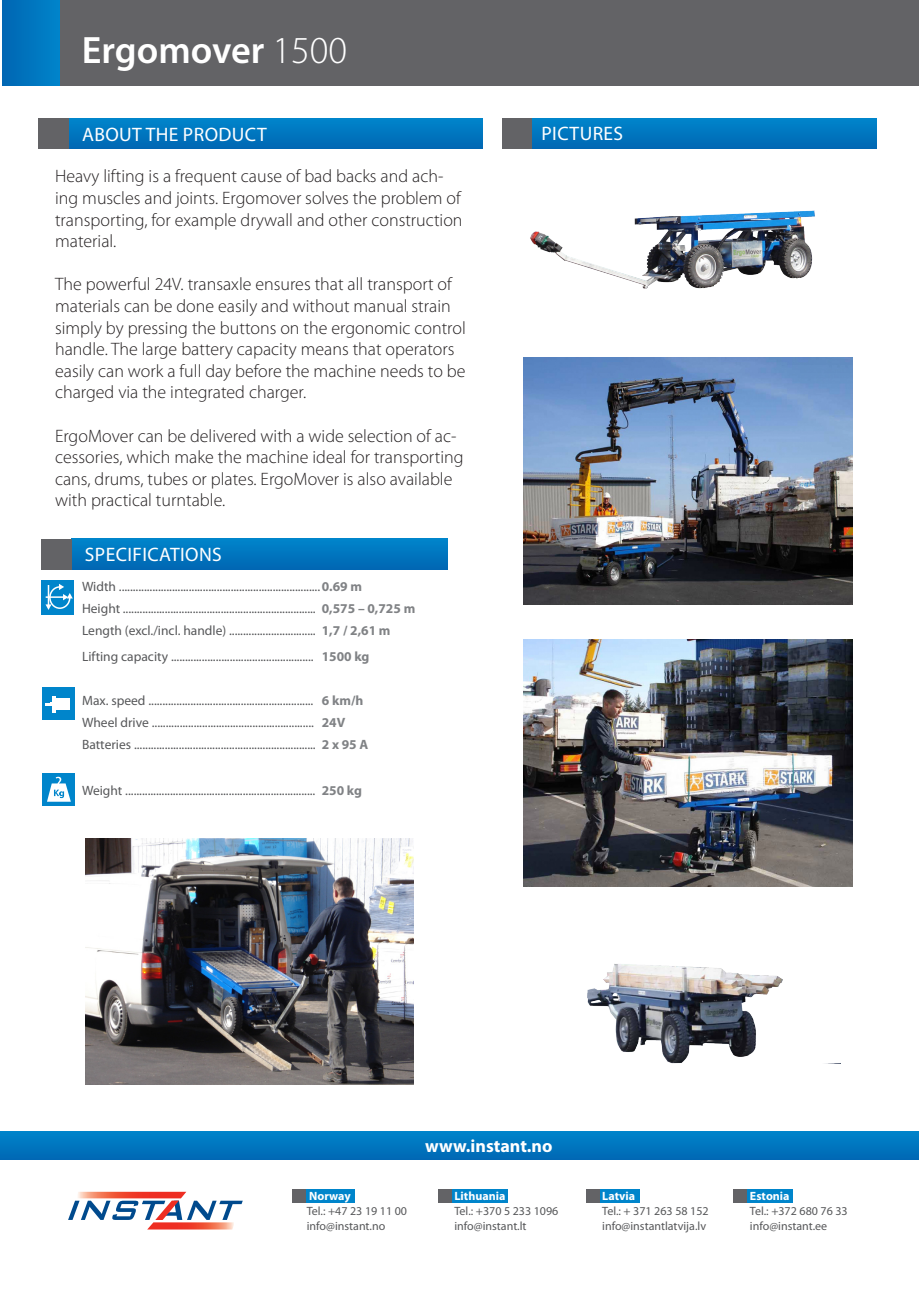
<style>
.page{position:relative;width:919px;height:1289px;background:#fff}
.page>*{position:absolute;margin:0;border:0;box-sizing:border-box;transform-origin:0 0}
.t1{font:600 38.25px "Myriad Pro";color:#fff}
.t2{font:19.5px "Myriad Pro";letter-spacing:.02em;color:#fff}
.t3{font:300 18px/21.6px "Myriad Pro";color:#231f20}
.t4{font:700 18px "Myriad Pro";color:#fff}
.t5{font:13.5px "Myriad Pro";color:#57585a}
.t6{font:700 13.5px "Myriad Pro";color:#808285}
.t7{font:12px "Myriad Pro";color:#57585a}
.t8{font:700 12px "Myriad Pro";color:#fff}
.s1{font-weight:300}
.s2{font-weight:700;color:#808285}
</style>
<div class="page">
<svg style="left:71px;top:538px;width:377px;height:14px"></svg>
<div style="left:68px;top:119px;width:415px;height:30px;background:linear-gradient(to right,#0075be,#0075be)"></div>
<div style="left:38px;top:119px;width:30px;height:30px;background:#636366"></div>
<div style="left:532px;top:119px;width:344px;height:30px;background:linear-gradient(to right,#0075be,#0075be)"></div>
<div style="left:502px;top:119px;width:30px;height:30px;background:#636366"></div>
<div style="left:0;top:1131px;width:918px;height:28px;background:linear-gradient(to right,#0076bf,#0076bf)"></div>
<div style="left:292px;top:1189px;width:14px;height:13px;background:#636366"></div>
<div style="left:438px;top:1189px;width:14px;height:13px;background:#636366"></div>
<div style="left:585px;top:1189px;width:15px;height:13px;background:#636366"></div>
<div style="left:733px;top:1189px;width:14px;height:13px;background:#636366"></div>
<div style="left:306px;top:1189px;width:48px;height:13px;background:#0085cb"></div>
<div style="left:452px;top:1189px;width:56px;height:13px;background:#0085cb"></div>
<div style="left:600px;top:1189px;width:39px;height:13px;background:#0085cb"></div>
<div style="left:747px;top:1189px;width:45px;height:13px;background:#0085cb"></div>
<svg style="left:68px;top:1191px;width:175px;height:38px"></svg>
<div style="left:60px;top:0;width:858px;height:85px;background:#636366"></div>
<div style="left:2px;top:0;width:58px;height:85px;background:linear-gradient(to right,#0166b2,#0084ca)"></div>
<div style="left:71px;top:539px;width:376px;height:30px;background:linear-gradient(to right,#0075bf,#0075bf)"></div>
<div style="left:41px;top:539px;width:30px;height:30px;background:#636366"></div>
<div style="left:42px;top:580px;width:32px;height:34px;background:#0085cb"></div>
<svg style="left:45px;top:584px;width:28px;height:26px"></svg>
<div style="left:42px;top:687px;width:33px;height:33px;background:#0085cb"></div>
<hr style="left:53px;top:696px;width:3px;height:16px;background:#fff">
<div style="left:55px;top:698px;width:14px;height:11px;background:#fff"></div>
<svg style="left:46px;top:702px;width:7px;height:4px"></svg>
<div style="left:42px;top:773px;width:33px;height:33px;background:#0085cb"></div>
<svg style="left:47px;top:776px;width:24px;height:25px"></svg>
<img style="left:530px;top:210px;width:285px;height:79px">
<img style="left:523px;top:358px;width:329px;height:246px">
<img style="left:523px;top:639px;width:329px;height:247px">
<img style="left:587px;top:964px;width:196px;height:99px">
<img style="left:85px;top:838px;width:329px;height:246px">
<p class="t1" style="left:82px;top:26px;width:267px">Ergomover <span class="s1">1500</span></p>
<p class="t2" style="left:82px;top:123px;width:186px">ABOUT THE PRODUCT</p>
<p class="t2" style="left:541px;top:122px;width:83px">PICTURES</p>
<p class="t3" style="left:55px;top:165px;width:409px">Heavy lifting is a frequent cause of bad backs and ach&shy;ing muscles and joints. Ergomover solves the problem of transporting, for example drywall and other construction material.</p>
<p class="t3" style="left:55px;top:273px;width:412px">The powerful 24V. transaxle ensures that all transport of materials can be done easily and without manual strain simply by pressing the buttons on the ergonomic control handle. The large battery capacity means that operators easily can work a full day before the machine needs to be charged via the integrated charger.</p>
<p class="t3" style="left:55px;top:424px;width:410px">ErgoMover can be delivered with a wide selection of ac&shy;cessories, which make the machine ideal for transporting cans, drums, tubes or plates. ErgoMover is also available with practical turntable.</p>
<p class="t2" style="left:85px;top:542px;width:138px">SPECIFICATIONS</p>
<p class="t5" style="left:82px;top:578px;width:281px">Width ........................................................................<span class="s2">0.69 m</span></p>
<p class="t5" style="left:82px;top:600px;width:335px">Height ..................................................................... <span class="s2">0,575 – 0,725 m</span></p>
<p class="t5" style="left:82px;top:622px;width:310px">Length (excl./incl. handle) ............................... <span class="s2">1,7 / 2,61 m</span></p>
<p class="t5" style="left:82px;top:647px;width:233px">Lifting capacity ...................................................</p>
<p class="t6" style="left:322px;top:647px;width:49px">1500 kg</p>
<p class="t5" style="left:82px;top:692px;width:233px">Max. speed ...........................................................</p>
<p class="t6" style="left:322px;top:691px;width:43px">6 km/h</p>
<p class="t5" style="left:82px;top:714px;width:233px">Wheel drive ..........................................................</p>
<p class="t6" style="left:322px;top:713px;width:25px">24V</p>
<p class="t5" style="left:82px;top:736px;width:288px">Batteries ................................................................. <span class="s2">2 x 95 A</span></p>
<p class="t5" style="left:82px;top:782px;width:235px">Weight ....................................................................</p>
<p class="t6" style="left:322px;top:781px;width:42px">250 kg</p>
<p class="t8" style="left:309px;top:1188px;width:43px">Norway</p>
<p class="t7" style="left:307px;top:1203px;width:102px">Tel.: +47 23 19 11 00</p>
<p class="t7" style="left:307px;top:1218px;width:80px">info@instant.no</p>
<p class="t4" style="left:425px;top:1133px;width:129px">www.instant.no</p>
<p class="t8" style="left:454px;top:1188px;width:52px">Lithuania</p>
<p class="t7" style="left:454px;top:1203px;width:105px">Tel.: +370 5 233 1096</p>
<p class="t7" style="left:454px;top:1218px;width:74px">info@instant.lt</p>
<p class="t8" style="left:602px;top:1188px;width:34px">Latvia</p>
<p class="t7" style="left:602px;top:1203px;width:108px">Tel.: + 371 263 58 152</p>
<p class="t7" style="left:602px;top:1218px;width:105px">info@instantlatvija.lv</p>
<p class="t8" style="left:750px;top:1188px;width:41px">Estonia</p>
<p class="t7" style="left:750px;top:1203px;width:99px">Tel.: +372 680 76 33</p>
<p class="t7" style="left:750px;top:1218px;width:79px">info@instant.ee</p>
</div>
